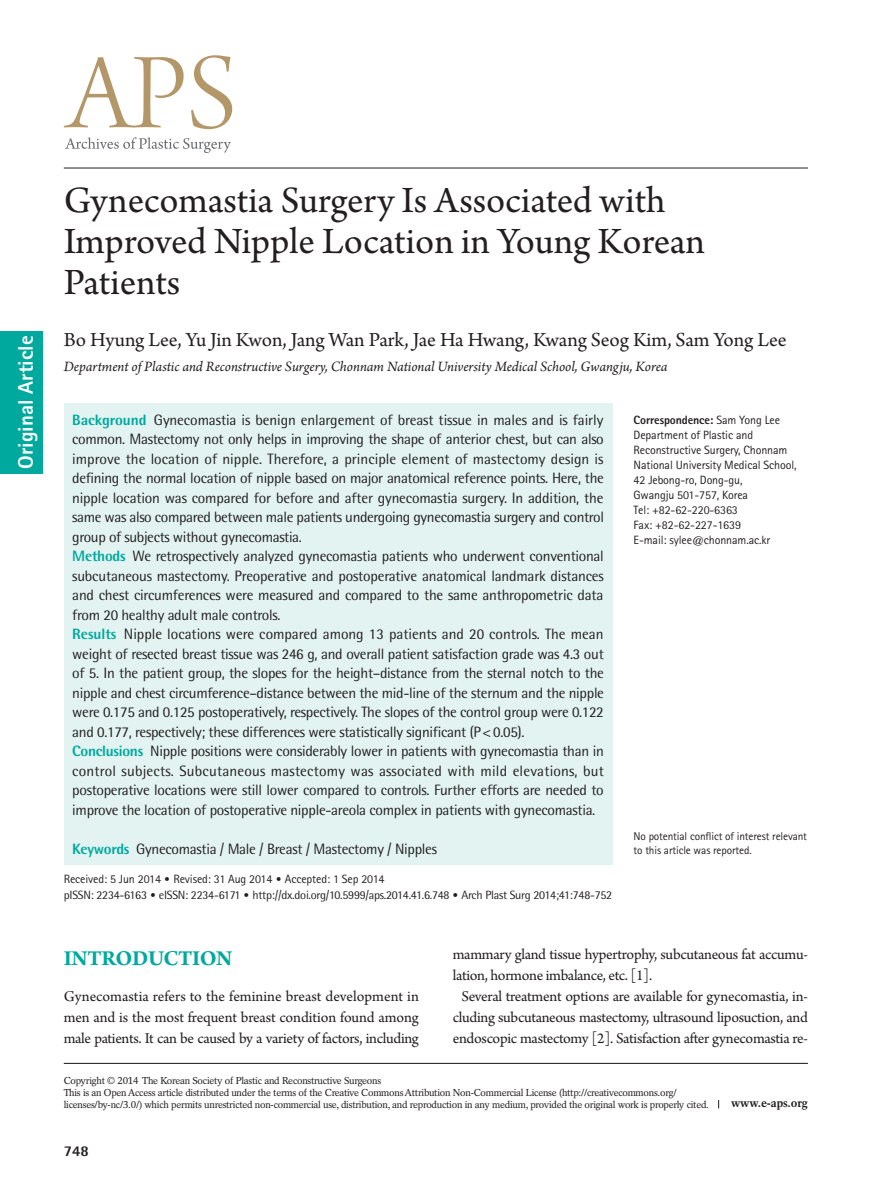
<style>
.page{position:relative;width:893px;height:1191px;background:#fff}
.page>*{position:absolute;margin:0;border:0;box-sizing:border-box;transform-origin:0 0}
.제목{font:39px/41px "Arno Pro";letter-spacing:-.005em;color:#231f20}
.대제목{font:700 22.5px "Arno Pro";letter-spacing:-.02em;color:#00a99d}
.저자{font:21px "Arno Pro";letter-spacing:-.005em;color:#231f20}
.t1{font:800 21px "Rotis Sans Serif Std";color:#fff}
.본문{font:15.75px/21px "Arno Pro";letter-spacing:-.02em;color:#231f20;text-align:justify}
.초록{font:15px/19.5px "Rotis Semi Sans Std";letter-spacing:-.02em;color:#231f20;text-align:justify}
.소속{font:italic 15px "Arno Pro";letter-spacing:-.005em;color:#231f20}
.t2{font:800 15px "Rotis Semi Sans Std";color:#231f20}
.교신저자{font:12px/15px "Rotis Sans Serif Std";letter-spacing:-.01em;color:#231f20}
.t3{font:12px "Rotis Semi Sans Std";letter-spacing:-.02em;color:#231f20}
.교신저자-2{font:800 12px "Rotis Sans Serif Std";letter-spacing:-.01em;color:#231f20}
.t4{font:700 12px "Rotation LT Std";letter-spacing:-.01em;color:#231f20}
.교신저자밑각주{font:11.25px/13.5px "Rotis Sans Serif Std";letter-spacing:-.01em;color:#231f20}
.t5{font:10.05px/12px "Rotation LT Std";letter-spacing:-.025em;color:#231f20}
.s1{font-weight:800;color:#00a99d}
.s2{font-weight:400}
.s3{font-family:"DIN Pro";font-weight:300}
</style>
<div class="page">
<hr style="left:64px;top:1062px;width:744px;height:2px;background:#231f20">
<hr style="left:64px;top:168px;width:744px;height:1px;background:#231f20">
<svg style="left:64px;top:55px;width:168px;height:74px"></svg>
<svg style="left:65px;top:137px;width:166px;height:16px"></svg>
<div style="left:0;top:331px;width:43px;height:142px;background:#00a99d"></div>
<div style="left:64px;top:403px;width:548px;height:461px;background:#e2f3f2"></div>
<h3 class="t1" style="left:12px;top:468px;width:134px;rotate:-90deg">Original Article</h3>
<p class="제목" style="left:64px;top:182px;width:643px">Gynecomastia Surgery Is Associated with<br>Improved Nipple Location in Young Korean<br>Patients</p>
<p class="저자" style="left:64px;top:328px;width:724px">Bo Hyung Lee, Yu Jin Kwon, Jang Wan Park, Jae Ha Hwang, Kwang Seog Kim, Sam Yong Lee</p>
<p class="소속" style="left:64px;top:358px;width:605px">Department of Plastic and Reconstructive Surgery, Chonnam National University Medical School, Gwangju, Korea</p>
<p class="초록" style="left:72px;top:410px;width:533px"><span class="s1">Background</span> Gynecomastia is benign enlargement of breast tissue in males and is fairly common. Mastectomy not only helps in improving the shape of anterior chest, but can also improve the location of nipple. Therefore, a principle element of mastectomy design is defining the normal location of nipple based on major anatomical reference points. Here, the nipple location was compared for before and after gynecomastia surgery. In addition, the same was also compared between male patients undergoing gynecomastia surgery and control group of subjects without gynecomastia.</p>
<p class="초록" style="left:72px;top:546px;width:533px"><span class="s1">Methods</span> We retrospectively analyzed gynecomastia patients who underwent conventional subcutaneous mastectomy. Preoperative and postoperative anatomical landmark distances and chest circumferences were measured and compared to the same anthropometric data from 20 healthy adult male controls.</p>
<p class="초록" style="left:72px;top:624px;width:533px"><span class="s1">Results</span> Nipple locations were compared among 13 patients and 20 controls. The mean weight of resected breast tissue was 246 g, and overall patient satisfaction grade was 4.3 out of 5. In the patient group, the slopes for the height–distance from the sternal notch to the nipple and chest circumference–distance between the mid-line of the sternum and the nipple were 0.175 and 0.125 postoperatively, respectively. The slopes of the control group were 0.122 and 0.177, respectively; these differences were statistically significant (P&lt;0.05).</p>
<p class="초록" style="left:72px;top:741px;width:533px"><span class="s1">Conclusions</span> Nipple positions were considerably lower in patients with gynecomastia than in control subjects. Subcutaneous mastectomy was associated with mild elevations, but postoperative locations were still lower compared to controls. Further efforts are needed to improve the location of postoperative nipple-areola complex in patients with gynecomastia.</p>
<p class="초록" style="left:72px;top:839px;width:366px"><span class="s1">Keywords</span> Gynecomastia / Male / Breast / Mastectomy / Nipples</p>
<p class="교신저자-2" style="left:634px;top:412px;width:148px">Correspondence: <span class="s2">Sam Yong Lee</span></p>
<p class="교신저자" style="left:634px;top:427px;width:165px">Department of Plastic and<br>Reconstructive Surgery, Chonnam<br>National University Medical School,<br>42 Jebong-ro, Dong-gu,<br>Gwangju 501-757, Korea</p>
<p class="교신저자" style="left:634px;top:502px;width:106px">Tel: +82-62-220-6363</p>
<p class="교신저자" style="left:634px;top:517px;width:109px">Fax: +82-62-227-1639</p>
<p class="교신저자" style="left:634px;top:532px;width:138px">E-mail: sylee@chonnam.ac.kr</p>
<p class="교신저자밑각주" style="left:634px;top:829px;width:175px">No potential conflict of interest relevant to this article was reported.</p>
<p class="교신저자" style="left:64px;top:871px;width:322px">Received: 5 Jun 2014 <span class="s3">•</span> Revised: 31 Aug 2014 <span class="s3">•</span> Accepted: 1 Sep 2014</p>
<p class="t3" style="left:64px;top:887px;width:550px">pISSN: 2234-6163 <span class="s3">•</span> eISSN: 2234-6171 <span class="s3">•</span> http://dx.doi.org/10.5999/aps.2014.41.6.748 <span class="s3">•</span> Arch Plast Surg 2014;41:748-752</p>
<p class="대제목" style="left:64px;top:945px;width:170px">INTRODUCTION</p>
<p class="본문" style="left:64px;top:987px;width:357px">Gynecomastia refers to the feminine breast development in men and is the most frequent breast condition found among male patients. It can be caused by a variety of factors, including</p>
<p class="본문" style="left:453px;top:945px;width:357px">mammary gland tissue hypertrophy, subcutaneous fat accumu&shy;lation, hormone imbalance, etc. [1].</p>
<p class="본문" style="left:453px;top:987px;width:357px;text-align:center">Several treatment options are available for gynecomastia, in&shy;cluding subcutaneous mastectomy, ultrasound liposuction, and endoscopic mastectomy [2]. Satisfaction after gynecomastia re-</p>
<p class="t5" style="left:64px;top:1074px;width:319px">Copyright © 2014 The Korean Society of Plastic and Reconstructive Surgeons</p>
<p class="t5" style="left:64px;top:1086px;width:647px">This is an Open Access article distributed under the terms of the Creative Commons Attribution Non-Commercial License (http://creativecommons.org/ licenses/by-nc/3.0/) which permits unrestricted non-commercial use, distribution, and reproduction in any medium, provided the original work is properly cited.</p>
<p class="t2" style="left:64px;top:1141px;width:27px">748</p>
<p class="t4" style="left:731px;top:1096px;width:78px">www.e-aps.org</p>
</div>
